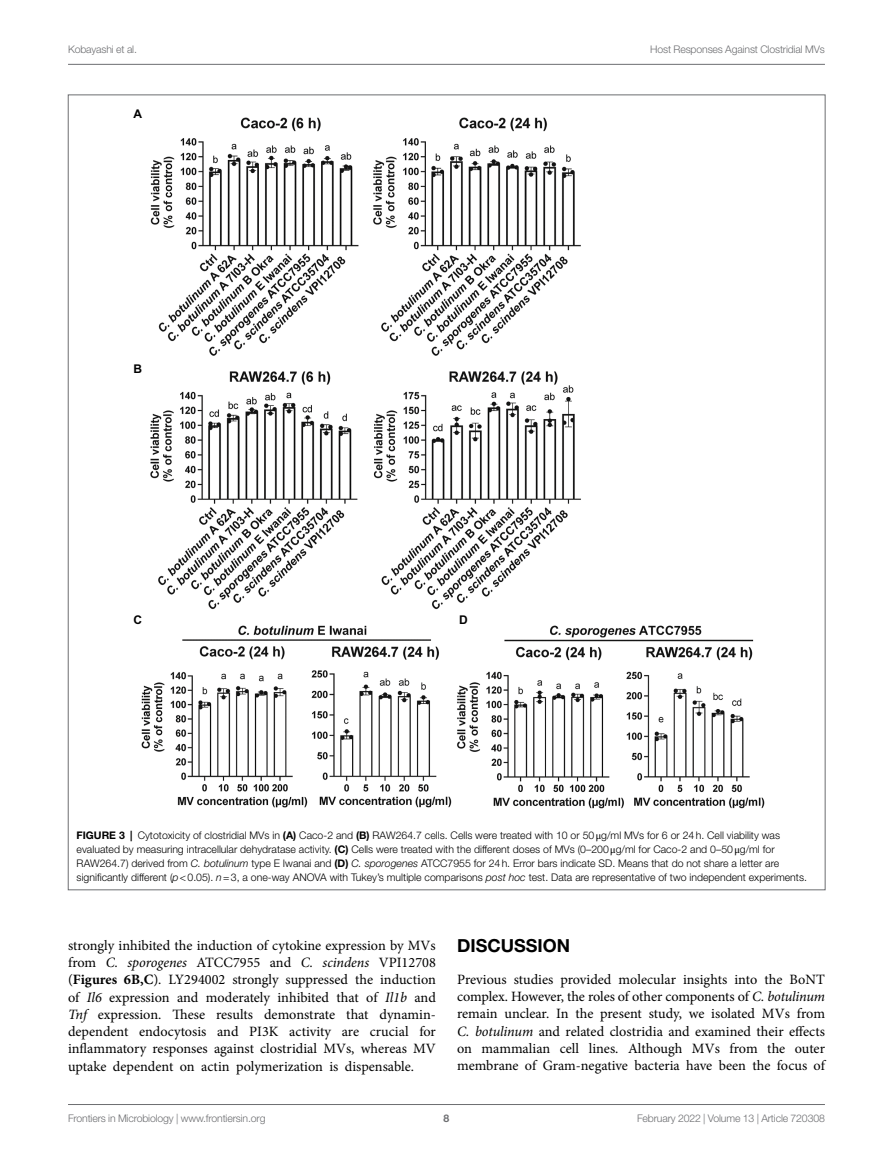
<style>
.page{position:relative;width:893px;height:1170px;background:#fff}
.page>*{position:absolute;margin:0;border:0;box-sizing:border-box;transform-origin:0 0}
.HEAD_1{font:700 18px "Helvetica Neue LT Std";color:#000}
.TEXT_FLUSH{font:14.25px/17.2px "Minion Pro";color:#000;text-align:justify}
.t1{font:700 12px "Arial";color:#000}
.FIG_LEG{font:300 10.5px/14.2px "Helvetica Neue LT Std";color:#000}
.t2{font:300 10.5px "Helvetica Neue LT Std";letter-spacing:-.015em;color:#6d6e71}
.t3{font:700 10.5px "Helvetica Neue LT Std";color:#6d6e71}
.s1{font-weight:700}
.s2{font-family:"STIX General";font-weight:400}
.s3{font-style:italic}
</style>
<div class="page">
<hr style="left:68px;top:64px;width:757px;height:1px;background:#6d6e71">
<hr style="left:68px;top:1104px;width:757px;height:1px;background:#6d6e71">
<img style="left:141px;top:117px;width:624px;height:692px">
<p class="t2" style="left:68px;top:42px;width:70px">Kobayashi et al.</p>
<p class="t2" style="left:650px;top:42px;width:176px">Host Responses Against Clostridial MVs</p>
<p class="t1" style="left:134px;top:105px;width:10px">A</p>
<p class="t1" style="left:134px;top:360px;width:10px">B</p>
<p class="t1" style="left:134px;top:611px;width:10px">C</p>
<p class="t1" style="left:459px;top:611px;width:10px">D</p>
<p class="FIG_LEG" style="left:77px;top:827px;width:732px"><span class="s1">FIGURE 3 |</span> Cytotoxicity of clostridial MVs in <span class="s1">(A)</span> Caco-2 and <span class="s1">(B)</span> RAW264.7 cells. Cells were treated with 10 or 50<span class="s2">μ</span>g/ml MVs for 6 or 24h. Cell viability was evaluated by measuring intracellular dehydratase activity. <span class="s1">(C)</span> Cells were treated with the different doses of MVs (0–200<span class="s2">μ</span>g/ml for Caco-2 and 0–50<span class="s2">μ</span>g/ml for RAW264.7) derived from <span class="s3">C. botulinum</span> type E Iwanai and <span class="s1">(D)</span> <span class="s3">C. sporogenes</span> ATCC7955 for 24h. Error bars indicate SD. Means that do not share a letter are significantly different (<span class="s3">p</span>&lt;0.05). <span class="s3">n</span>=3, a one-way ANOVA with Tukey’s multiple comparisons <span class="s3">post hoc</span> test. Data are representative of two independent experiments.</p>
<p class="TEXT_FLUSH" style="left:68px;top:936px;width:369px">strongly inhibited the induction of cytokine expression by MVs from <span class="s3">C. sporogenes</span> ATCC7955 and <span class="s3">C. scindens</span> VPI12708 (<span class="s1">Figures 6B,C</span>). LY294002 strongly suppressed the induction of <span class="s3">Il6</span> expression and moderately inhibited that of <span class="s3">Il1b</span> and <span class="s3">Tnf</span> expression. These results demonstrate that dynamin&shy;dependent endocytosis and PI3K activity are crucial for inflammatory responses against clostridial MVs, whereas MV uptake dependent on actin polymerization is dispensable.</p>
<p class="HEAD_1" style="left:457px;top:934px;width:115px">DISCUSSION</p>
<p class="TEXT_FLUSH" style="left:457px;top:970px;width:369px">Previous studies provided molecular insights into the BoNT complex. However, the roles of other components of <span class="s3">C. botulinum </span>remain unclear. In the present study, we isolated MVs from <span class="s3">C. botulinum</span> and related clostridia and examined their effects on mammalian cell lines. Although MVs from the outer membrane of Gram-negative bacteria have been the focus of</p>
<p class="t2" style="left:68px;top:1111px;width:199px">Frontiers in Microbiology | www.frontiersin.org</p>
<p class="t3" style="left:444px;top:1111px;width:7px">8</p>
<p class="t2" style="left:637px;top:1111px;width:189px">February 2022 | Volume 13 | Article 720308</p>
</div>
